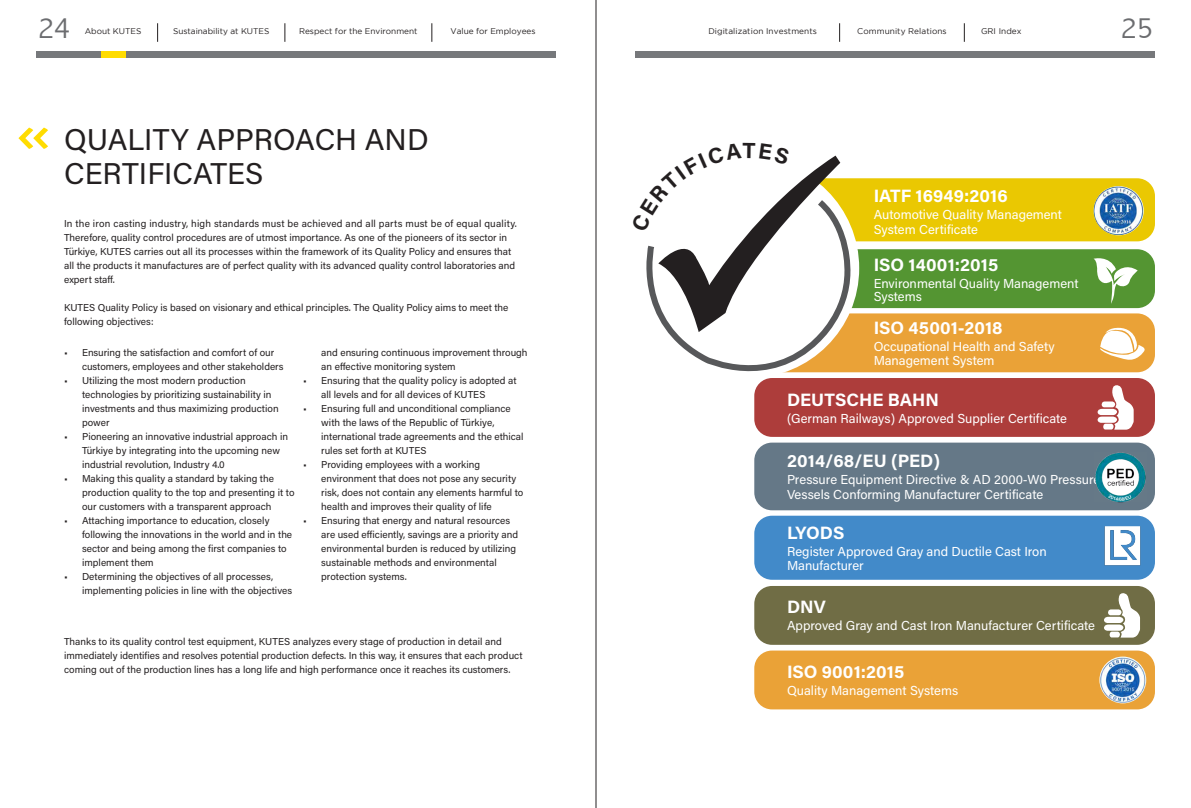
<style>
.page{position:relative;width:1191px;height:808px;background:#fff}
.page>*{position:absolute;margin:0;border:0;box-sizing:border-box;transform-origin:0 0}
.t1{font:30px/34px "Acumin Pro";color:#231f20}
.t2{font:300 condensed 30px "Abadi";color:#6c6d70;scale:1.17 1}
.t3{font:700 17.9px "Acumin Pro";color:#fff}
.t4{font:13px/15px "Acumin Pro";color:#fff}
.t5{font:10px/14px "Acumin Pro";color:#231f20}
.t6{font:8.3px "Gotham";color:#231f20}
</style>
<div class="page">
<svg style="left:157px;top:23px;width:1px;height:19px"></svg>
<svg style="left:285px;top:23px;width:1px;height:19px"></svg>
<svg style="left:431px;top:23px;width:1px;height:19px"></svg>
<svg style="left:839px;top:23px;width:1px;height:19px"></svg>
<svg style="left:964px;top:23px;width:1px;height:19px"></svg>
<div style="left:36px;top:52px;width:520px;height:6px;background:#76787b"></div>
<div style="left:635px;top:52px;width:520px;height:6px;background:#76787b"></div>
<svg style="left:18px;top:128px;width:30px;height:21px"></svg>
<div style="left:754px;top:178px;width:401px;height:63px;background:#eac802;border-radius:18px"></div>
<div style="left:754px;top:249px;width:401px;height:59px;background:#549532;border-radius:18px"></div>
<div style="left:754px;top:313px;width:401px;height:59px;background:#eaa237;border-radius:18px"></div>
<div style="left:754px;top:378px;width:401px;height:59px;background:#ad3d3b;border-radius:18px"></div>
<div style="left:754px;top:443px;width:401px;height:67px;background:#657887;border-radius:18px"></div>
<div style="left:754px;top:516px;width:401px;height:64px;background:#428ac9;border-radius:18px"></div>
<div style="left:754px;top:586px;width:401px;height:59px;background:#706d45;border-radius:18px"></div>
<div style="left:754px;top:650px;width:401px;height:59px;background:#eaa237;border-radius:18px"></div>
<svg style="left:1097px;top:385px;width:36px;height:45px"></svg>
<svg style="left:1104px;top:593px;width:36px;height:45px"></svg>
<svg style="left:1093px;top:258px;width:44px;height:46px"></svg>
<svg style="left:1100px;top:327px;width:45px;height:33px"></svg>
<img style="left:1095px;top:452px;width:51px;height:51px">
<img style="left:1104px;top:527px;width:36px;height:39px">
<img style="left:1093px;top:186px;width:50px;height:49px">
<img style="left:1099px;top:656px;width:47px;height:47px;border-radius:23px">
<svg style="left:667px;top:206px;width:186px;height:182px"></svg>
<hr style="left:595px;top:0;width:1px;height:808px;background:#231f20">
<div style="left:101px;top:52px;width:24px;height:6px;background:#ffdc01"></div>
<svg style="left:646px;top:155px;width:194px;height:177px"></svg>
<h1 class="t2" style="left:38px;top:10px;width:29px">24</h1>
<p class="t6" style="left:85px;top:27px;width:58px">About KUTES</p>
<p class="t6" style="left:173px;top:27px;width:98px">Sustainability at KUTES</p>
<p class="t6" style="left:299px;top:27px;width:120px">Respect for the Environment</p>
<p class="t6" style="left:450px;top:27px;width:86px">Value for Employees</p>
<p class="t6" style="left:708px;top:27px;width:110px">Digitalization Investments</p>
<p class="t6" style="left:857px;top:27px;width:91px">Community Relations</p>
<p class="t6" style="left:981px;top:27px;width:42px">GRI Index</p>
<h1 class="t2" style="left:1121px;top:11px;width:29px">25</h1>
<p class="t1" style="left:64px;top:121px;width:366px">QUALITY APPROACH AND<br>CERTIFICATES</p>
<p class="t5" style="left:64px;top:216px;width:454px">In the iron casting industry, high standards must be achieved and all parts must be of equal quality.<br>Therefore, quality control procedures are of utmost importance. As one of the pioneers of its sector in Türkiye, KUTES carries out all its processes within the framework of its Quality Policy and ensures that all the products it manufactures are of perfect quality with its advanced quality control laboratories and expert staff.</p>
<p class="t5" style="left:64px;top:300px;width:446px">KUTES Quality Policy is based on visionary and ethical principles. The Quality Policy aims to meet the following objectives:</p>
<p class="t5" style="left:82px;top:346px;width:203px;text-indent:-18px">• Ensuring the satisfaction and comfort of our customers, employees and other stakeholders</p>
<p class="t5" style="left:82px;top:374px;width:198px;text-indent:-18px">• Utilizing the most modern production technologies by prioritizing sustainability in investments and thus maximizing production power</p>
<p class="t5" style="left:82px;top:430px;width:207px;text-indent:-18px">• Pioneering an innovative industrial approach in<br>Türkiye by integrating into the upcoming new industrial revolution, Industry 4.0</p>
<p class="t5" style="left:82px;top:472px;width:214px;text-indent:-18px">• Making this quality a standard by taking the production quality to the top and presenting it to our customers with a transparent approach</p>
<p class="t5" style="left:82px;top:514px;width:212px;text-indent:-18px">• Attaching importance to education, closely following the innovations in the world and in the sector and being among the first companies to implement them</p>
<p class="t5" style="left:82px;top:570px;width:212px;text-indent:-18px">• Determining the objectives of all processes, implementing policies in line with the objectives</p>
<p class="t5" style="left:321px;top:346px;width:208px">and ensuring continuous improvement through an effective monitoring system</p>
<p class="t5" style="left:321px;top:374px;width:197px;text-indent:-18px">• Ensuring that the quality policy is adopted at all levels and for all devices of KUTES</p>
<p class="t5" style="left:321px;top:402px;width:204px;text-indent:-18px">• Ensuring full and unconditional compliance with the laws of the Republic of Türkiye, international trade agreements and the ethical rules set forth at KUTES</p>
<p class="t5" style="left:321px;top:458px;width:204px;text-indent:-18px">• Providing employees with a working environment that does not pose any security risk, does not contain any elements harmful to health and improves their quality of life</p>
<p class="t5" style="left:321px;top:514px;width:198px;text-indent:-18px">• Ensuring that energy and natural resources are used efficiently, savings are a priority and environmental burden is reduced by utilizing sustainable methods and environmental protection systems.</p>
<p class="t5" style="left:64px;top:634px;width:460px">Thanks to its quality control test equipment, KUTES analyzes every stage of production in detail and immediately identifies and resolves potential production defects. In this way, it ensures that each product coming out of the production lines has a long life and high performance once it reaches its customers.</p>
<p class="t3" style="left:873px;top:183px;width:136px">IATF 16949:2016</p>
<p class="t4" style="left:873px;top:207px;width:190px">Automotive Quality Management<br>System Certificate</p>
<p class="t3" style="left:873px;top:252px;width:126px">ISO 14001:2015</p>
<p class="t4" style="left:873px;top:276px;width:206px;line-height:13px">Environmental Quality Management<br>Systems</p>
<p class="t3" style="left:873px;top:315px;width:130px">ISO 45001-2018</p>
<p class="t4" style="left:873px;top:339px;width:183px;line-height:14px">Occupational Health and Safety<br>Management System</p>
<p class="t3" style="left:787px;top:387px;width:153px">DEUTSCHE BAHN</p>
<p class="t4" style="left:787px;top:410px;width:281px">(German Railways) Approved Supplier Certificate</p>
<p class="t3" style="left:787px;top:448px;width:155px">2014/68/EU (PED)</p>
<p class="t4" style="left:787px;top:471px;width:315px">Pressure Equipment Directive &amp; AD 2000-W0 Pressure<br>Vessels Conforming Manufacturer Certificate</p>
<p class="t3" style="left:787px;top:520px;width:59px">LYODS</p>
<p class="t4" style="left:787px;top:544px;width:261px;line-height:14px">Register Approved Gray and Ductile Cast Iron<br>Manufacturer</p>
<p class="t3" style="left:787px;top:595px;width:40px">DNV</p>
<p class="t4" style="left:787px;top:618px;width:309px">Approved Gray and Cast Iron Manufacturer Certificate</p>
<p class="t3" style="left:787px;top:659px;width:119px">ISO 9001:2015</p>
<p class="t4" style="left:787px;top:682px;width:173px">Quality Management Systems</p>
</div>
